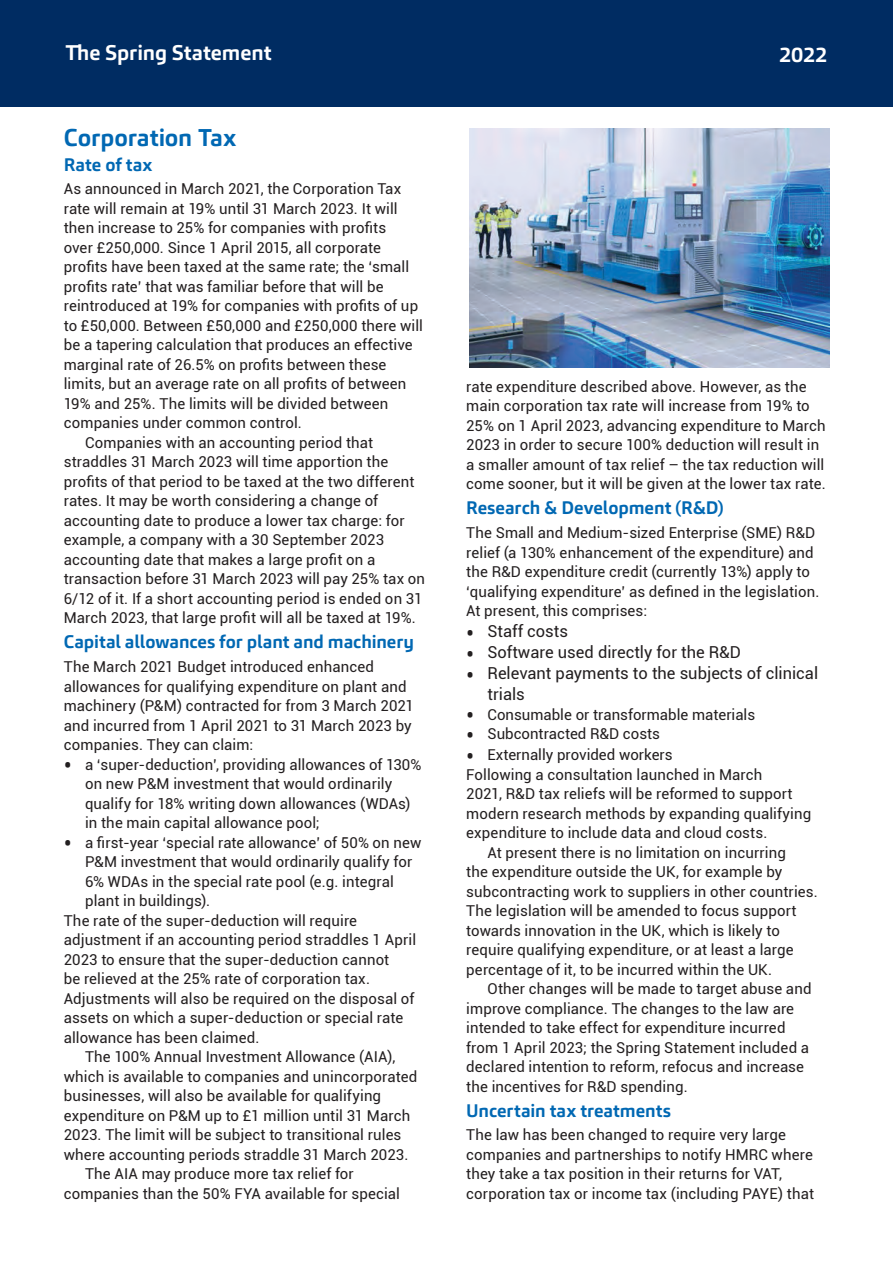
<style>
.page{position:relative;width:893px;height:1263px;background:#fff}
.page>*{position:absolute;margin:0;border:0;box-sizing:border-box;transform-origin:0 0}
.t1{font:700 24px "Carnac";letter-spacing:-.005em;color:#0168b3}
.t2{font:700 21px "Carnac";letter-spacing:-.005em;color:#fff}
.t3{font:700 18px "Carnac";letter-spacing:-.005em;color:#0168b3}
.t4{font:16.5px/21px "Roboto";color:#231f20}
.t5{font:15px/19.5px "Roboto";letter-spacing:.005em;color:#231f20}
.s1{font-size:24px}
</style>
<div class="page">
<div style="left:0;top:0;width:893px;height:106px;background:#002c62"></div>
<img style="left:469px;top:129px;width:360px;height:239px">
<h2 class="t2" style="left:65px;top:39px;width:208px">The Spring Statement</h2>
<h2 class="t2" style="left:779px;top:41px;width:50px">2022</h2>
<h1 class="t1" style="left:64px;top:122px;width:174px">Corporation Tax</h1>
<p class="t3" style="left:64px;top:153px;width:90px">Rate of tax</p>
<p class="t5" style="left:64px;top:179px;width:339px">As announced in March 2021, the Corporation Tax</p>
<p class="t5" style="left:64px;top:198px;width:335px">rate will remain at 19% until 31 March 2023. It will</p>
<p class="t5" style="left:64px;top:218px;width:324px">then increase to 25% for companies with profits</p>
<p class="t5" style="left:64px;top:237px;width:319px">over £250,000. Since 1 April 2015, all corporate</p>
<p class="t5" style="left:64px;top:257px;width:347px">profits have been taxed at the same rate; the ‘small</p>
<p class="t5" style="left:64px;top:276px;width:321px">profits rate’ that was familiar before that will be</p>
<p class="t5" style="left:64px;top:296px;width:356px">reintroduced at 19% for companies with profits of up</p>
<p class="t5" style="left:64px;top:315px;width:361px">to £50,000. Between £50,000 and £250,000 there will</p>
<p class="t5" style="left:64px;top:335px;width:350px">be a tapering calculation that produces an effective</p>
<p class="t5" style="left:64px;top:354px;width:324px">marginal rate of 26.5% on profits between these</p>
<p class="t5" style="left:64px;top:374px;width:344px">limits, but an average rate on all profits of between</p>
<p class="t5" style="left:64px;top:393px;width:326px">19% and 25%. The limits will be divided between</p>
<p class="t5" style="left:64px;top:413px;width:240px">companies under common control.</p>
<p class="t5" style="left:85px;top:432px;width:290px">Companies with an accounting period that</p>
<p class="t5" style="left:64px;top:452px;width:326px">straddles 31 March 2023 will time apportion the</p>
<p class="t5" style="left:64px;top:471px;width:352px">profits of that period to be taxed at the two different</p>
<p class="t5" style="left:64px;top:491px;width:316px">rates. It may be worth considering a change of</p>
<p class="t5" style="left:64px;top:510px;width:342px">accounting date to produce a lower tax charge: for</p>
<p class="t5" style="left:64px;top:530px;width:322px">example, a company with a 30 September 2023</p>
<p class="t5" style="left:64px;top:549px;width:313px">accounting date that makes a large profit on a</p>
<p class="t5" style="left:64px;top:569px;width:363px">transaction before 31 March 2023 will pay 25% tax on</p>
<p class="t5" style="left:64px;top:588px;width:360px">6/12 of it. If a short accounting period is ended on 31</p>
<p class="t5" style="left:64px;top:608px;width:354px">March 2023, that large profit will all be taxed at 19%.</p>
<p class="t3" style="left:64px;top:630px;width:352px">Capital allowances for plant and machinery</p>
<p class="t5" style="left:64px;top:656px;width:352px">The March 2021 Budget introduced enhanced allowances for qualifying expenditure on plant and machinery (P&amp;M) contracted for from 3 March 2021 and incurred from 1 April 2021 to 31 March 2023 by companies. They can claim:</p>
<p class="t5" style="left:85px;top:754px;width:338px;text-indent:-21px"><span class="s1">•</span> a ‘super-deduction’, providing allowances of 130% on new P&amp;M investment that would ordinarily qualify for 18% writing down allowances (WDAs) in the main capital allowance pool;</p>
<p class="t5" style="left:64px;top:832px;width:359px"><span class="s1">•</span> a first-year ‘special rate allowance’ of 50% on new</p>
<p class="t5" style="left:85px;top:851px;width:329px">P&amp;M investment that would ordinarily qualify for</p>
<p class="t5" style="left:85px;top:871px;width:310px">6% WDAs in the special rate pool (e.g. integral</p>
<p class="t5" style="left:85px;top:890px;width:127px">plant in buildings).</p>
<p class="t5" style="left:64px;top:910px;width:295px">The rate of the super-deduction will require</p>
<p class="t5" style="left:64px;top:929px;width:354px">adjustment if an accounting period straddles 1 April</p>
<p class="t5" style="left:64px;top:949px;width:327px">2023 to ensure that the super-deduction cannot</p>
<p class="t5" style="left:64px;top:968px;width:308px">be relieved at the 25% rate of corporation tax.</p>
<p class="t5" style="left:64px;top:988px;width:352px">Adjustments will also be required on the disposal of</p>
<p class="t5" style="left:64px;top:1007px;width:341px">assets on which a super-deduction or special rate</p>
<p class="t5" style="left:64px;top:1027px;width:197px">allowance has been claimed.</p>
<p class="t5" style="left:85px;top:1046px;width:312px">The 100% Annual Investment Allowance (AIA),</p>
<p class="t5" style="left:64px;top:1066px;width:355px">which is available to companies and unincorporated</p>
<p class="t5" style="left:64px;top:1085px;width:319px">businesses, will also be available for qualifying</p>
<p class="t5" style="left:64px;top:1105px;width:348px">expenditure on P&amp;M up to £1 million until 31 March</p>
<p class="t5" style="left:64px;top:1124px;width:339px">2023. The limit will be subject to transitional rules</p>
<p class="t5" style="left:64px;top:1144px;width:346px">where accounting periods straddle 31 March 2023.</p>
<p class="t5" style="left:85px;top:1163px;width:270px">The AIA may produce more tax relief for</p>
<p class="t5" style="left:64px;top:1183px;width:338px">companies than the 50% FYA available for special</p>
<p class="t5" style="left:466px;top:376px;width:361px">rate expenditure described above. However, as the main corporation tax rate will increase from 19% to 25% on 1 April 2023, advancing expenditure to March 2023 in order to secure 100% deduction will result in a smaller amount of tax relief – the tax reduction will come sooner, but it will be given at the lower tax rate.</p>
<p class="t3" style="left:466px;top:496px;width:259px">Research &amp; Development (R&amp;D)</p>
<p class="t5" style="left:466px;top:522px;width:355px">The Small and Medium-sized Enterprise (SME) R&amp;D relief (a 130% enhancement of the expenditure) and the R&amp;D expenditure credit (currently 13%) apply to ‘qualifying expenditure’ as defined in the legislation.<br>At present, this comprises:</p>
<p class="t4" style="left:466px;top:620px;width:103px"><span class="s1">•</span> Staff costs</p>
<p class="t4" style="left:466px;top:641px;width:276px"><span class="s1">•</span> Software used directly for the R&amp;D</p>
<p class="t4" style="left:487px;top:662px;width:332px;text-indent:-21px"><span class="s1">•</span> Relevant payments to the subjects of clinical trials</p>
<p class="t5" style="left:466px;top:704px;width:290px"><span class="s1">•</span> Consumable or transformable materials</p>
<p class="t5" style="left:466px;top:723px;width:195px"><span class="s1">•</span> Subcontracted R&amp;D costs</p>
<p class="t5" style="left:466px;top:744px;width:208px"><span class="s1">•</span> Externally provided workers</p>
<p class="t5" style="left:466px;top:764px;width:298px">Following a consultation launched in March</p>
<p class="t5" style="left:466px;top:783px;width:328px">2021, R&amp;D tax reliefs will be reformed to support</p>
<p class="t5" style="left:466px;top:803px;width:346px">modern research methods by expanding qualifying</p>
<p class="t5" style="left:466px;top:822px;width:303px">expenditure to include data and cloud costs.</p>
<p class="t5" style="left:487px;top:842px;width:300px">At present there is no limitation on incurring</p>
<p class="t5" style="left:466px;top:861px;width:318px">the expenditure outside the UK, for example by</p>
<p class="t5" style="left:466px;top:881px;width:353px">subcontracting work to suppliers in other countries.</p>
<p class="t5" style="left:466px;top:900px;width:332px">The legislation will be amended to focus support</p>
<p class="t5" style="left:466px;top:920px;width:315px">towards innovation in the UK, which is likely to</p>
<p class="t5" style="left:466px;top:939px;width:329px">require qualifying expenditure, or at least a large</p>
<p class="t5" style="left:466px;top:959px;width:307px">percentage of it, to be incurred within the UK.</p>
<p class="t5" style="left:487px;top:978px;width:326px">Other changes will be made to target abuse and</p>
<p class="t5" style="left:466px;top:998px;width:329px">improve compliance. The changes to the law are</p>
<p class="t5" style="left:466px;top:1017px;width:321px">intended to take effect for expenditure incurred</p>
<p class="t5" style="left:466px;top:1037px;width:344px">from 1 April 2023; the Spring Statement included a</p>
<p class="t5" style="left:466px;top:1056px;width:339px">declared intention to reform, refocus and increase</p>
<p class="t5" style="left:466px;top:1076px;width:223px">the incentives for R&amp;D spending.</p>
<p class="t3" style="left:466px;top:1099px;width:206px">Uncertain tax treatments</p>
<p class="t5" style="left:466px;top:1125px;width:349px">The law has been changed to require very large companies and partnerships to notify HMRC where they take a tax position in their returns for VAT, corporation tax or income tax (including PAYE) that</p>
</div>
